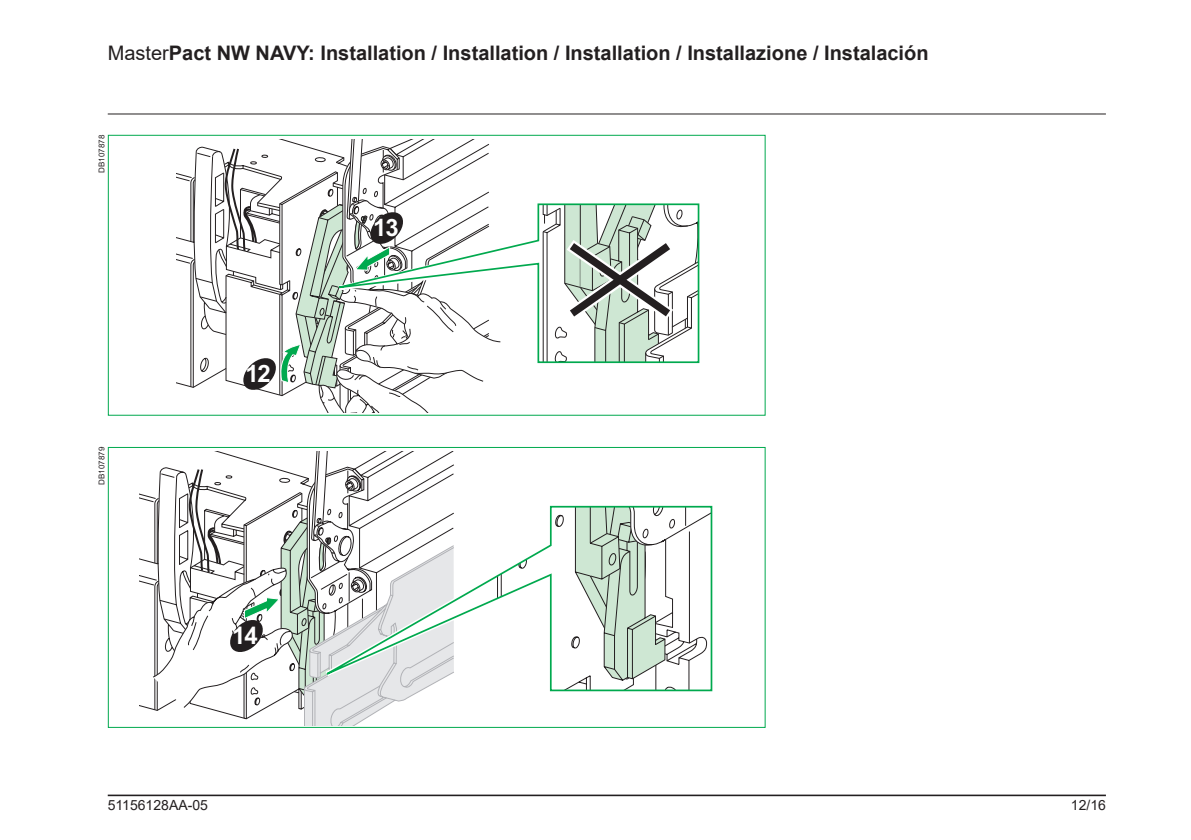
<style>
.page{position:relative;width:1191px;height:840px;background:#fff}
.page>*{position:absolute;margin:0;border:0;box-sizing:border-box;transform-origin:0 0}
.t1{font:700 24.2px "Arial";color:#fff}
.t2{font:700 23.8px "Arial";color:#fff}
.Titre_chapitre_C10{font:700 20px "Arial";color:#231f20}
.t3{font:14px "Arial";color:#231f20}
.Picture_Number{font:8px "Arial";color:#231f20}
.s1{font-weight:400}
</style>
<div class="page">
<hr style="left:108px;top:113px;width:998px;height:1px;background:#231f20">
<hr style="left:108px;top:794px;width:998px;height:1px;background:#231f20">
<svg style="left:454px;top:505px;width:259px;height:186px"></svg>
<svg style="left:152px;top:451px;width:302px;height:273px"></svg>
<div style="left:108px;top:446px;width:657px;height:281px;border:1px solid #00a94e"></div>
<svg style="left:177px;top:170px;width:18px;height:218px"></svg>
<svg style="left:501px;top:203px;width:199px;height:161px"></svg>
<svg style="left:195px;top:139px;width:306px;height:274px"></svg>
<div style="left:108px;top:135px;width:657px;height:280px;border:1px solid #00a94e"></div>
<p class="Titre_chapitre_C10" style="left:108px;top:39px;width:822px"><span class="s1">Master</span>Pact NW NAVY: Installation / Installation / Installation / Installazione / Instalación</p>
<p class="Picture_Number" style="left:96px;top:172px;width:39px;rotate:-90deg">DB107878</p>
<p class="Picture_Number" style="left:96px;top:484px;width:39px;rotate:-90deg">DB107879</p>
<p class="t2" style="left:245px;top:358px;width:27px">12</p>
<p class="t1" style="left:232px;top:619px;width:27px">14</p>
<p class="t2" style="left:373px;top:212px;width:27px">13</p>
<p class="t3" style="left:108px;top:795px;width:102px">51156128AA-05</p>
<p class="t3" style="left:1070px;top:794px;width:37px">12/16</p>
</div>
